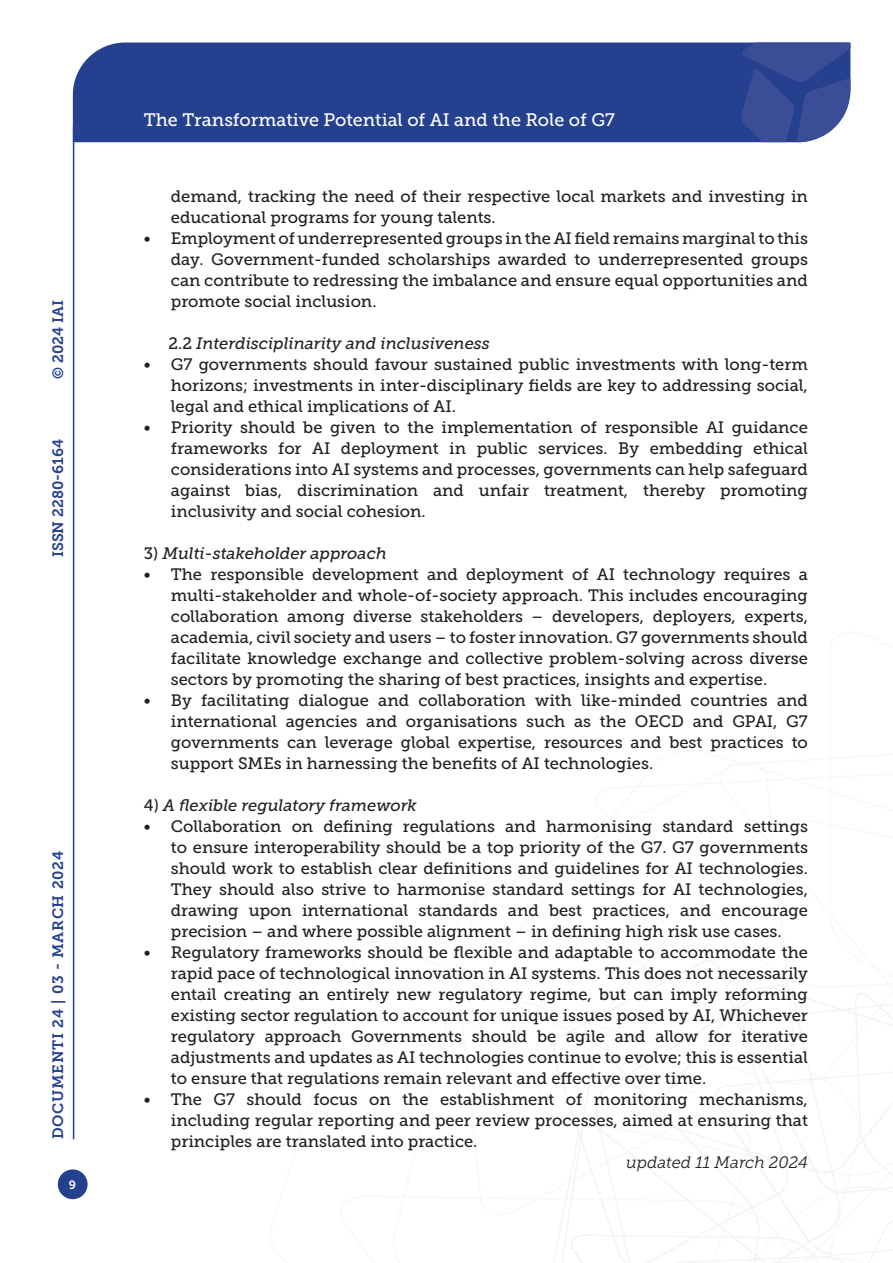
<style>
.page{position:relative;width:893px;height:1263px;background:#fff}
.page>*{position:absolute;margin:0;border:0;box-sizing:border-box;transform-origin:0 0}
.t1{font:18px "Museo Slab 500";color:#fff}
.t2{font:16.5px/21px "Museo Slab 500";color:#231f20;text-align:justify}
.Testo{font:italic 16.5px "Museo Slab 500";color:#231f20}
.Testo-2{font:italic 16.5px "Museo Slab 300";color:#231f20}
.t3{font:15px "Museo Slab 700";letter-spacing:.05em;color:#25408f}
.t4{font:15px "Museo Slab 700";color:#25408f}
.t5{font:12px "Museo Slab 700";color:#fff}
.s1{font-style:normal}
</style>
<div class="page">
<svg style="left:553px;top:960px;width:340px;height:303px"></svg>
<div style="left:73px;top:43px;width:668px;height:99px;background:#25408f"></div>
<svg style="left:741px;top:43px;width:109px;height:99px;background:#3f529a"></svg>
<div style="left:58px;top:1169px;width:30px;height:30px;background:#25408f;border-radius:50%"></div>
<hr style="left:73px;top:126px;width:1px;height:1013px;background:#25408f">
<p class="t3" style="left:50px;top:379px;width:80px;rotate:-90deg">© 2024 IAI</p>
<p class="t4" style="left:50px;top:557px;width:120px;rotate:-90deg">ISSN 2280-6164</p>
<p class="t3" style="left:50px;top:1139px;width:290px;rotate:-90deg">DOCUMENTI 24 | 03 - MARCH 2024</p>
<p class="t5" style="left:69px;top:1178px;width:9px">9</p>
<p class="t1" style="left:144px;top:110px;width:473px">The Transformative Potential of AI and the Role of G7</p>
<p class="t2" style="left:171px;top:186px;width:639px">demand, tracking the need of their respective local markets and investing in educational programs for young talents.</p>
<p class="t2" style="left:171px;top:228px;width:639px;text-indent:-27px">• Employment of underrepresented groups in the AI field remains marginal to this day. Government-funded scholarships awarded to underrepresented groups can contribute to redressing the imbalance and ensure equal opportunities and promote social inclusion.</p>
<p class="Testo" style="left:169px;top:334px;width:323px"><span class="s1">2.2</span> Interdisciplinarity and inclusiveness</p>
<p class="t2" style="left:171px;top:354px;width:639px;text-indent:-27px">• G7 governments should favour sustained public investments with long-term horizons; investments in inter-disciplinary fields are key to addressing social, legal and ethical implications of AI.</p>
<p class="t2" style="left:171px;top:417px;width:639px;text-indent:-27px">• Priority should be given to the implementation of responsible AI guidance frameworks for AI deployment in public services. By embedding ethical considerations into AI systems and processes, governments can help safeguard against bias, discrimination and unfair treatment, thereby promoting inclusivity and social cohesion.</p>
<p class="Testo" style="left:144px;top:544px;width:244px"><span class="s1">3)</span> Multi-stakeholder approach</p>
<p class="t2" style="left:171px;top:564px;width:639px;text-indent:-27px">• The responsible development and deployment of AI technology requires a multi-stakeholder and whole-of-society approach. This includes encouraging collaboration among diverse stakeholders – developers, deployers, experts, academia, civil society and users – to foster innovation. G7 governments should facilitate knowledge exchange and collective problem-solving across diverse sectors by promoting the sharing of best practices, insights and expertise.</p>
<p class="t2" style="left:171px;top:690px;width:639px;text-indent:-27px">• By facilitating dialogue and collaboration with like-minded countries and international agencies and organisations such as the OECD and GPAI, G7 governments can leverage global expertise, resources and best practices to support SMEs in harnessing the benefits of AI technologies.</p>
<p class="Testo" style="left:144px;top:796px;width:274px"><span class="s1">4)</span> A flexible regulatory framework</p>
<p class="t2" style="left:171px;top:816px;width:639px;text-indent:-27px">• Collaboration on defining regulations and harmonising standard settings to ensure interoperability should be a top priority of the G7. G7 governments should work to establish clear definitions and guidelines for AI technologies.<br>They should also strive to harmonise standard settings for AI technologies, drawing upon international standards and best practices, and encourage precision – and where possible alignment – in defining high risk use cases.</p>
<p class="t2" style="left:171px;top:942px;width:639px;text-indent:-27px">• Regulatory frameworks should be flexible and adaptable to accommodate the rapid pace of technological innovation in AI systems. This does not necessarily entail creating an entirely new regulatory regime, but can imply reforming existing sector regulation to account for unique issues posed by AI, Whichever regulatory approach Governments should be agile and allow for iterative adjustments and updates as AI technologies continue to evolve; this is essential to ensure that regulations remain relevant and effective over time.</p>
<p class="t2" style="left:171px;top:1089px;width:639px;text-indent:-27px">• The G7 should focus on the establishment of monitoring mechanisms, including regular reporting and peer review processes, aimed at ensuring that principles are translated into practice.</p>
<p class="Testo-2" style="left:626px;top:1153px;width:183px">updated 11 March 2024</p>
</div>
